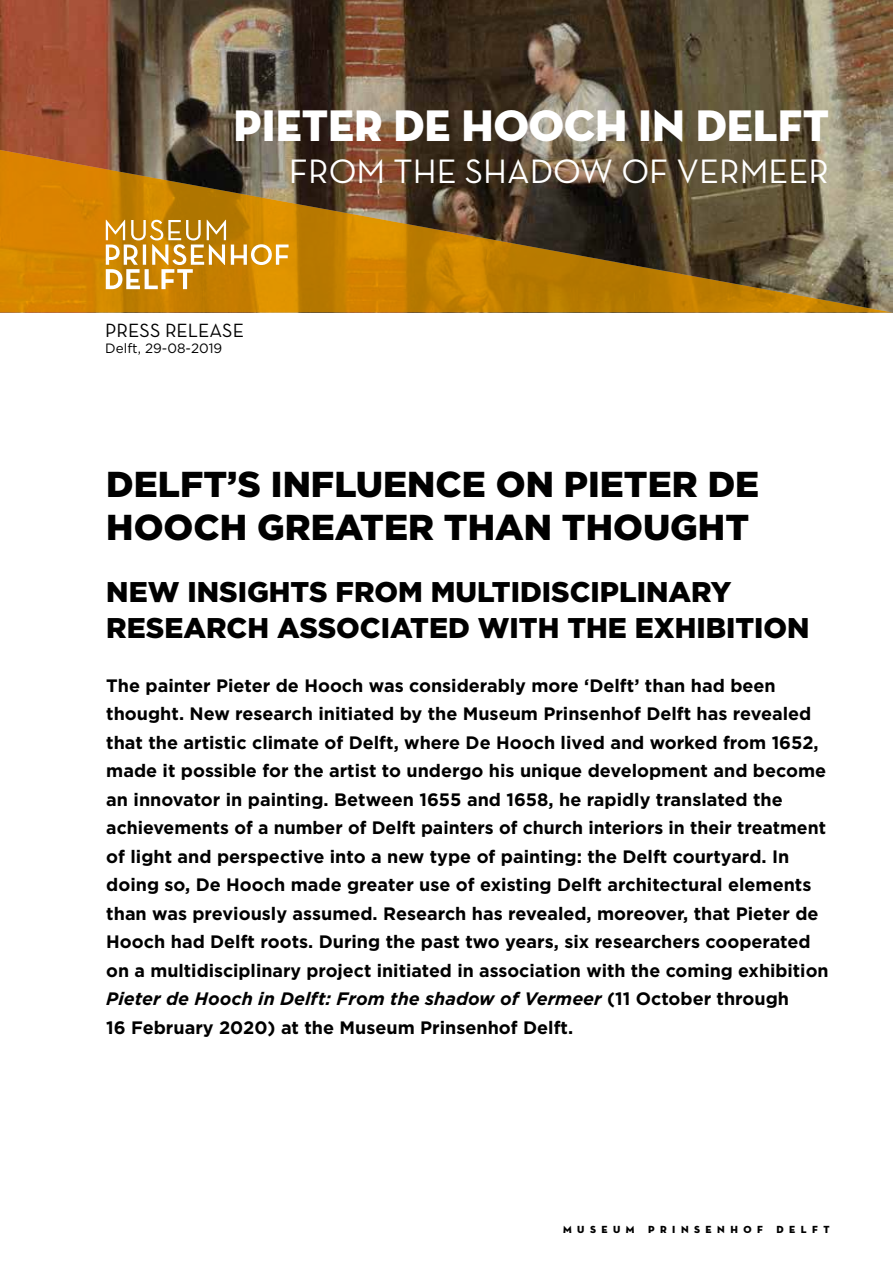
<style>
.page{position:relative;width:893px;height:1263px;background:#fff}
.page>*{position:absolute;margin:0;border:0;box-sizing:border-box;transform-origin:0 0}
.t1{font:45px "Neutra Disp Titling";color:#fff}
.t2{font:900 36px/43.5px "Gotham";color:#000}
.t3{font:34.5px "Neutra Text";color:#fff}
.t4{font:900 28.5px/36px "Gotham";color:#000}
.t5{font:19.5px "Neutra Text";color:#000}
.t6{font:700 18px/28.5px "Gotham";color:#000}
.t7{font:13.5px "Gotham";color:#000}
.t8{font:10.5px "Neutra Disp Titling";letter-spacing:.525em;color:#000}
.s1{font-style:italic}
</style>
<div class="page">
<img style="left:0;top:0;width:893px;height:150px">
<svg style="left:0;top:150px;width:893px;height:163px;background:#8e6520"></svg>
<svg style="left:106px;top:220px;width:183px;height:69px"></svg>
<h1 class="t1" style="left:234px;top:98px;width:597px">PIETER DE HOOCH IN DELFT</h1>
<h3 class="t3" style="left:289px;top:150px;width:542px">FROM THE SHADOW OF VERMEER</h3>
<p class="t5" style="left:105px;top:318px;width:140px">PRESS RELEASE</p>
<p class="t7" style="left:105px;top:340px;width:119px">Delft, 29-08-2019</p>
<h2 class="t2" style="left:106px;top:462px;width:654px">DELFT’S INFLUENCE ON PIETER DE<br>HOOCH GREATER THAN THOUGHT</h2>
<h3 class="t4" style="left:106px;top:573px;width:705px">NEW INSIGHTS FROM MULTIDISCIPLINARY<br>RESEARCH ASSOCIATED WITH THE EXHIBITION</h3>
<p class="t6" style="left:106px;top:671px;width:724px">The painter Pieter de Hooch was considerably more ‘Delft’ than had been thought. New research initiated by the Museum Prinsenhof Delft has revealed that the artistic climate of Delft, where De Hooch lived and worked from 1652, made it possible for the artist to undergo his unique development and become an innovator in painting. Between 1655 and 1658, he rapidly translated the achievements of a number of Delft painters of church interiors in their treatment of light and perspective into a new type of painting: the Delft courtyard. In doing so, De Hooch made greater use of existing Delft architectural elements than was previously assumed. Research has revealed, moreover, that Pieter de Hooch had Delft roots. During the past two years, six researchers cooperated on a multidisciplinary project initiated in association with the coming exhibition <span class="s1">Pieter de Hooch in Delft: From the shadow of Vermeer</span> (11 October through<br>16 February 2020) at the Museum Prinsenhof Delft.</p>
<p class="t8" style="left:563px;top:1223px;width:73px">MUSEUM</p>
<p class="t8" style="left:648px;top:1223px;width:116px">PRINSENHOF</p>
<p class="t8" style="left:777px;top:1223px;width:55px">DELFT</p>
</div>
